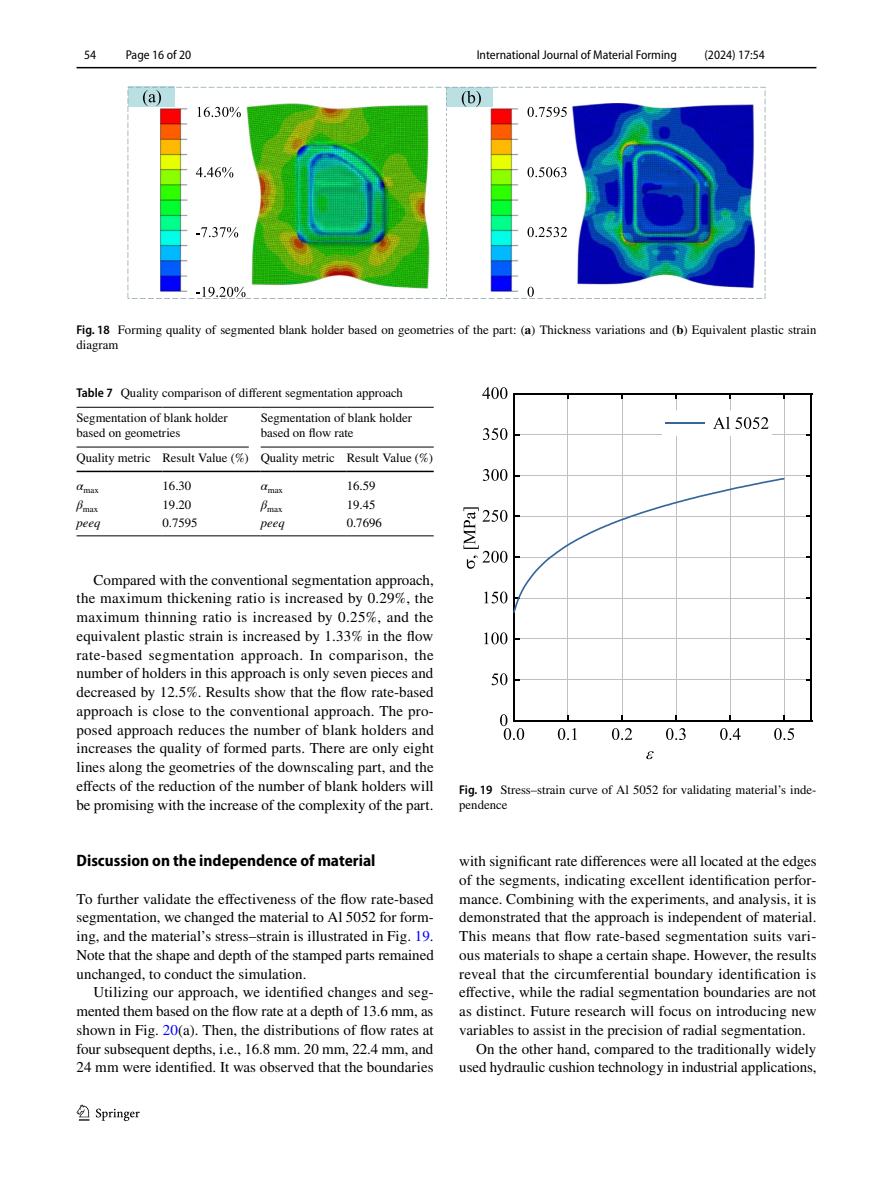
<style>
.page{position:relative;width:893px;height:1187px;background:#fff}
.page>*{position:absolute;margin:0;border:0;box-sizing:border-box;transform-origin:0 0}
.t1{font:700 semi-condensed 16.5px "Myriad Pro";color:#000}
.t2{font:15px/18.8px "STIX";letter-spacing:.005em;color:#000;text-align:justify}
.t3{font:12.75px/15px "STIX";color:#000}
.t4{font:semi-condensed 12.75px "Myriad Pro";color:#000}
.t5{font:italic 12.75px "STIX";color:#000}
.t6{font:8.85px "STIX";color:#000}
.s1{font-family:"Myriad Pro";font-weight:600;font-stretch:semi-condensed}
.s2{font-weight:700}
.s3{color:#00f}
</style>
<div class="page">
<hr style="left:77px;top:67px;width:739px;height:1px;background:#000">
<svg style="left:77px;top:1104px;width:12px;height:16px"></svg>
<svg style="left:96px;top:1108px;width:44px;height:12px"></svg>
<img style="left:128px;top:87px;width:637px;height:212px">
<div style="left:191px;top:126px;width:27px;height:21px;background:#fff"></div>
<svg style="left:446px;top:87px;width:1px;height:209px"></svg>
<svg style="left:527px;top:107px;width:40px;height:10px"></svg>
<svg style="left:527px;top:167px;width:39px;height:10px"></svg>
<svg style="left:527px;top:287px;width:7px;height:10px"></svg>
<svg style="left:527px;top:227px;width:40px;height:10px"></svg>
<hr style="left:77px;top:407px;width:86px;height:1px;background:#000">
<hr style="left:163px;top:407px;width:98px;height:1px;background:#000">
<hr style="left:261px;top:407px;width:86px;height:1px;background:#000">
<hr style="left:347px;top:407px;width:87px;height:1px;background:#000">
<hr style="left:77px;top:470px;width:86px;height:2px;background:#000">
<hr style="left:163px;top:470px;width:98px;height:2px;background:#000">
<hr style="left:261px;top:470px;width:86px;height:2px;background:#000">
<hr style="left:347px;top:470px;width:87px;height:2px;background:#000">
<hr style="left:77px;top:535px;width:86px;height:1px;background:#000">
<hr style="left:163px;top:535px;width:98px;height:1px;background:#000">
<hr style="left:261px;top:535px;width:86px;height:1px;background:#000">
<hr style="left:347px;top:535px;width:87px;height:1px;background:#000">
<hr style="left:77px;top:446px;width:172px;height:1px;background:#000">
<hr style="left:261px;top:446px;width:173px;height:1px;background:#000">
<hr style="left:567px;top:394px;width:1px;height:326px;background:#c0c0c0">
<hr style="left:622px;top:394px;width:1px;height:326px;background:#c0c0c0">
<hr style="left:676px;top:394px;width:1px;height:326px;background:#c0c0c0">
<hr style="left:730px;top:394px;width:1px;height:326px;background:#c0c0c0">
<hr style="left:784px;top:394px;width:1px;height:326px;background:#c0c0c0">
<hr style="left:514px;top:679px;width:297px;height:1px;background:#c0c0c0">
<hr style="left:514px;top:638px;width:297px;height:1px;background:#c0c0c0">
<hr style="left:514px;top:597px;width:297px;height:1px;background:#c0c0c0">
<hr style="left:514px;top:557px;width:297px;height:1px;background:#c0c0c0">
<hr style="left:514px;top:516px;width:297px;height:1px;background:#c0c0c0">
<hr style="left:514px;top:475px;width:297px;height:1px;background:#c0c0c0">
<hr style="left:514px;top:434px;width:297px;height:1px;background:#c0c0c0">
<hr style="left:513px;top:720px;width:299px;height:1px;background:#000">
<hr style="left:513px;top:393px;width:299px;height:1px;background:#000">
<hr style="left:513px;top:393px;width:2px;height:328px;background:#000">
<hr style="left:810px;top:393px;width:2px;height:328px;background:#000">
<svg style="left:558px;top:728px;width:19px;height:12px"></svg>
<svg style="left:612px;top:728px;width:20px;height:12px"></svg>
<svg style="left:666px;top:728px;width:20px;height:12px"></svg>
<svg style="left:720px;top:728px;width:20px;height:12px"></svg>
<svg style="left:774px;top:728px;width:20px;height:12px"></svg>
<svg style="left:500px;top:714px;width:24px;height:26px"></svg>
<svg style="left:492px;top:673px;width:15px;height:12px"></svg>
<svg style="left:484px;top:632px;width:23px;height:12px"></svg>
<svg style="left:484px;top:591px;width:23px;height:12px"></svg>
<svg style="left:483px;top:469px;width:24px;height:12px"></svg>
<svg style="left:483px;top:428px;width:24px;height:12px"></svg>
<svg style="left:482px;top:387px;width:25px;height:12px"></svg>
<svg style="left:514px;top:475px;width:270px;height:138px"></svg>
<svg style="left:662px;top:410px;width:110px;height:25px"></svg>
<svg style="left:646px;top:751px;width:8px;height:8px"></svg>
<svg style="left:463px;top:507px;width:44px;height:61px"></svg>
<p class="t4" style="left:84px;top:48px;width:14px">54</p>
<p class="t4" style="left:126px;top:48px;width:67px">Page 16 of 20</p>
<p class="t4" style="left:477px;top:48px;width:202px">International Journal of Material Forming</p>
<p class="t4" style="left:704px;top:48px;width:62px">(2024) 17:54</p>
<p class="t3" style="left:77px;top:323px;width:741px"><span class="s1">Fig. 18</span> Forming quality of segmented blank holder based on geometries of the part: (<span class="s2">a</span>) Thickness variations and (<span class="s2">b</span>) Equivalent plastic strain diagram</p>
<p class="t3" style="left:77px;top:380px;width:328px;line-height:25.5px"><span class="s1">Table 7</span> Quality comparison of different segmentation approach<br>Segmentation of blank holder</p>
<p class="t3" style="left:77px;top:426px;width:106px">based on geometries</p>
<p class="t3" style="left:261px;top:411px;width:153px">Segmentation of blank holder based on flow rate</p>
<p class="t3" style="left:77px;top:450px;width:358px">Quality metric Result Value (%) Quality metric Result Value (%)</p>
<p class="t6" style="left:77px;top:484px;width:24px"><sup>α</sup>max</p>
<p class="t3" style="left:163px;top:479px;width:30px">16.30</p>
<p class="t6" style="left:261px;top:484px;width:24px"><sup>α</sup>max</p>
<p class="t3" style="left:347px;top:479px;width:30px">16.59</p>
<p class="t6" style="left:77px;top:502px;width:23px"><sup>β</sup>max</p>
<p class="t3" style="left:163px;top:497px;width:30px">19.20</p>
<p class="t6" style="left:261px;top:502px;width:23px"><sup>β</sup>max</p>
<p class="t3" style="left:347px;top:497px;width:30px">19.45</p>
<p class="t5" style="left:77px;top:514px;width:26px">peeq</p>
<p class="t3" style="left:163px;top:516px;width:37px">0.7595</p>
<p class="t5" style="left:261px;top:514px;width:26px">peeq</p>
<p class="t3" style="left:347px;top:516px;width:37px">0.7696</p>
<p class="t2" style="left:77px;top:571px;width:359px;text-indent:17px">Compared with the conventional segmentation approach, the maximum thickening ratio is increased by 0.29%, the maximum thinning ratio is increased by 0.25%, and the equivalent plastic strain is increased by 1.33% in the flow rate-based segmentation approach. In comparison, the number of holders in this approach is only seven pieces and decreased by 12.5%. Results show that the flow rate-based approach is close to the conventional approach. The pro&shy;posed approach reduces the number of blank holders and increases the quality of formed parts. There are only eight lines along the geometries of the downscaling part, and the effects of the reduction of the number of blank holders will be promising with the increase of the complexity of the part.</p>
<p class="t1" style="left:77px;top:851px;width:300px">Discussion on the independence of material</p>
<p class="t2" style="left:77px;top:890px;width:359px">To further validate the effectiveness of the flow rate-based segmentation, we changed the material to Al 5052 for form&shy;ing, and the material’s stress–strain is illustrated in Fig. <span class="s3">19</span>.<br>Note that the shape and depth of the stamped parts remained unchanged, to conduct the simulation.</p>
<p class="t2" style="left:77px;top:983px;width:359px;text-indent:17px">Utilizing our approach, we identified changes and seg&shy;mented them based on the flow rate at a depth of 13.6 mm, as shown in Fig. <span class="s3">20</span>(a). Then, the distributions of flow rates at four subsequent depths, i.e., 16.8 mm. 20 mm, 22.4 mm, and 24 mm were identified. It was observed that the boundaries</p>
<p class="t3" style="left:459px;top:783px;width:359px"><span class="s1">Fig. 19</span> Stress–strain curve of Al 5052 for validating material’s inde&shy;pendence</p>
<p class="t2" style="left:459px;top:852px;width:359px">with significant rate differences were all located at the edges</p>
<p class="t2" style="left:459px;top:871px;width:359px">of the segments, indicating excellent identification perfor-</p>
<p class="t2" style="left:459px;top:890px;width:359px">mance. Combining with the experiments, and analysis, it is</p>
<p class="t2" style="left:459px;top:908px;width:359px">demonstrated that the approach is independent of material.</p>
<p class="t2" style="left:459px;top:927px;width:359px">This means that flow rate-based segmentation suits vari-</p>
<p class="t2" style="left:459px;top:946px;width:359px">ous materials to shape a certain shape. However, the results</p>
<p class="t2" style="left:459px;top:965px;width:358px">reveal that the circumferential boundary identification is</p>
<p class="t2" style="left:459px;top:983px;width:359px">effective, while the radial segmentation boundaries are not</p>
<p class="t2" style="left:459px;top:1002px;width:359px">as distinct. Future research will focus on introducing new</p>
<p class="t2" style="left:459px;top:1021px;width:348px">variables to assist in the precision of radial segmentation.</p>
<p class="t2" style="left:476px;top:1040px;width:342px">On the other hand, compared to the traditionally widely</p>
<p class="t2" style="left:459px;top:1058px;width:359px">used hydraulic cushion technology in industrial applications,</p>
</div>
